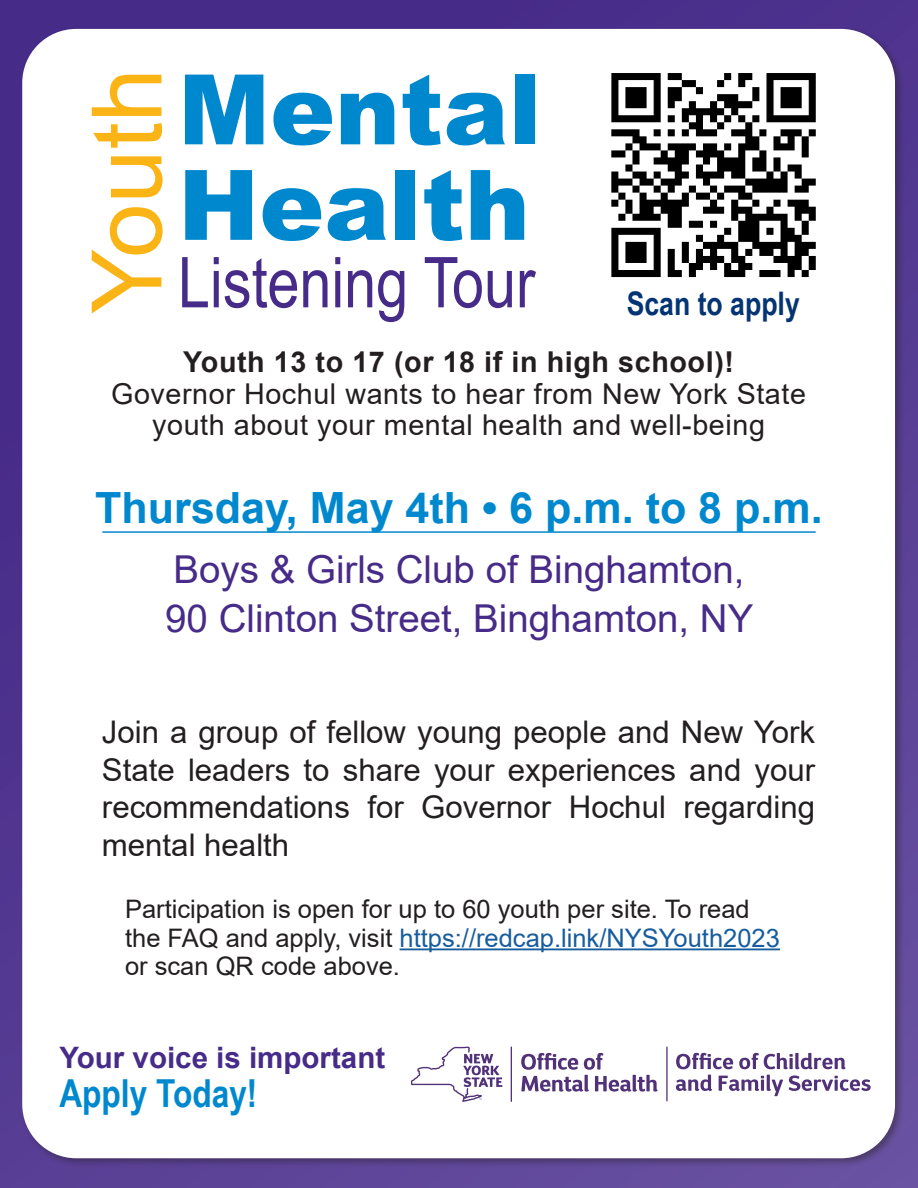
<style>
.page{position:relative;width:918px;height:1188px;background:#fff}
.page>*{position:absolute;margin:0;border:0;box-sizing:border-box;transform-origin:0 0}
.t1{font:900 97.5px "Arial";color:#0088ce}
.t2{font:97.5px "Arial";color:#fbb416}
.t3{font:70.2px "Arial Narrow";color:#472b89}
.t4{font:700 43.05px "Arial";color:#0088ce}
.t5{font:38.55px "Arial";color:#472b89}
.t6{font:700 38.55px "Arial Narrow";color:#0088ce}
.t7{font:700 32.4px "Arial Narrow";color:#053474}
.t8{font:31.2px/37.7px "Arial";color:#231f20;text-align:justify}
.t9{font:700 29.55px "Arial";color:#472b89}
.t10{font:28.65px/32px "Arial";letter-spacing:.02em;color:#231f20;text-align:center}
.t11{font:700 28.65px "Arial";letter-spacing:.02em;color:#231f20}
.t12{font:25.5px/28.5px "Arial";color:#231f20}
.s1{color:#175d9e}
</style>
<div class="page">
<div style="left:0;top:0;width:918px;height:1188px;background:linear-gradient(to bottom,#472b89,#5e4599)"></div>
<div style="left:20px;top:27px;width:885px;height:1141px;background:#231f20;opacity:.4"></div>
<div style="left:22px;top:29px;width:873px;height:1129px;background:#fff;border-radius:54px"></div>
<hr style="left:400px;top:948px;width:380px;height:2px;background:#175d9e">
<img style="left:611px;top:73px;width:205px;height:205px">
<svg style="left:676px;top:1053px;width:57px;height:16px"></svg>
<svg style="left:739px;top:1053px;width:107px;height:16px"></svg>
<svg style="left:676px;top:1075px;width:36px;height:16px"></svg>
<svg style="left:719px;top:1075px;width:64px;height:21px"></svg>
<svg style="left:789px;top:1075px;width:82px;height:16px"></svg>
<hr style="left:666px;top:1047px;width:2px;height:54px;background:#513279">
<svg style="left:411px;top:1046px;width:91px;height:56px"></svg>
<hr style="left:511px;top:1047px;width:1px;height:55px;background:#513279">
<svg style="left:521px;top:1053px;width:137px;height:39px"></svg>
<hr style="left:102px;top:531px;width:714px;height:2px;background:#0088ce">
<p class="t1" style="left:178px;top:39px;width:364px">Mental</p>
<p class="t1" style="left:178px;top:134px;width:353px">Health</p>
<p class="t3" style="left:178px;top:231px;width:359px">Listening Tour</p>
<p class="t11" style="left:183px;top:341px;width:552px">Youth 13 to 17 (or 18 if in high school)!</p>
<p class="t10" style="left:111px;top:377px;width:696px">Governor Hochul wants to hear from New York State youth about your mental health and well-being</p>
<p class="t2" style="left:60px;top:314px;width:247px;rotate:-90deg">Youth</p>
<p class="t7" style="left:627px;top:279px;width:175px">Scan to apply</p>
<p class="t4" style="left:95px;top:477px;width:729px">Thursday, May 4th • 6 p.m. to 8 p.m.</p>
<p class="t5" style="left:173px;top:543px;width:573px">Boys &amp; Girls Club of Binghamton,</p>
<p class="t5" style="left:165px;top:592px;width:590px">90 Clinton Street, Binghamton, NY</p>
<p class="t8" style="left:102px;top:713px;width:715px">Join a group of fellow young people and New York State leaders to share your experiences and your recommendations for Governor Hochul regarding mental health</p>
<p class="t12" style="left:125px;top:895px;width:656px">Participation is open for up to 60 youth per site. To read the FAQ and apply, visit <span class="s1">https://redcap.link/NYSYouth2023 </span>or scan QR code above.</p>
<p class="t9" style="left:59px;top:1037px;width:327px">Your voice is important</p>
<p class="t6" style="left:59px;top:1064px;width:200px">Apply Today!</p>
</div>
